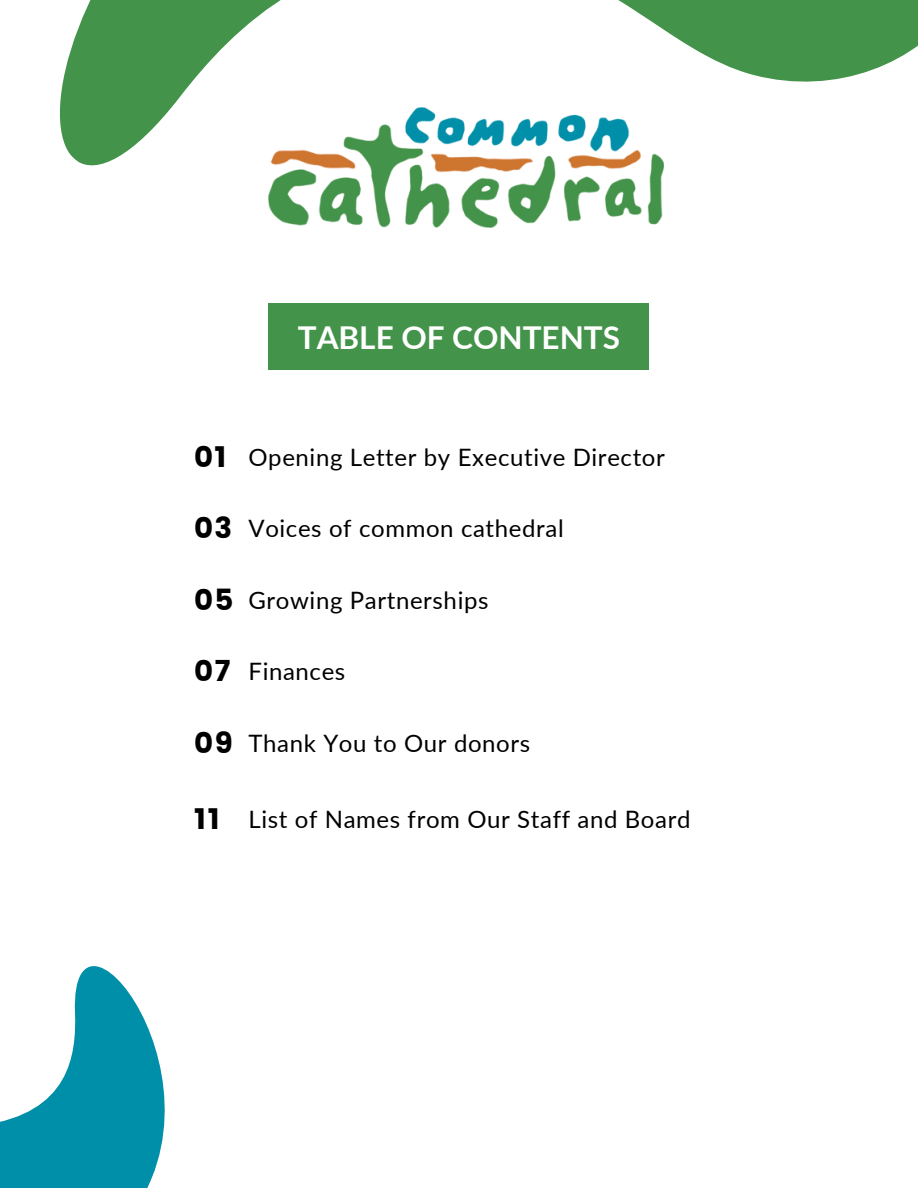
<style>
.page{position:relative;width:918px;height:1188px;background:#fff}
.page>*{position:absolute;margin:0;border:0;box-sizing:border-box;transform-origin:0 0}
.t1{font:700 31.5px "Lato";color:#fff}
.t2{font:29.25px "Poppins";letter-spacing:.05em;color:#000}
.t3{font:24px "Lato";letter-spacing:.025em;color:#000}
</style>
<div class="page">
<svg style="left:0;top:966px;width:165px;height:222px;fill:#008fa9"></svg>
<svg style="left:60px;top:0;width:858px;height:370px"></svg>
<p class="t1" style="left:298px;top:318px;width:324px">TABLE OF CONTENTS</p>
<p class="t2" style="left:194px;top:439px;width:34px">01</p>
<p class="t3" style="left:248px;top:442px;width:418px">Opening Letter by Executive Director</p>
<p class="t2" style="left:194px;top:511px;width:40px">03</p>
<p class="t3" style="left:248px;top:513px;width:317px">Voices of common cathedral</p>
<p class="t2" style="left:194px;top:583px;width:41px">05</p>
<p class="t3" style="left:248px;top:585px;width:242px">Growing Partnerships</p>
<p class="t2" style="left:194px;top:654px;width:38px">07</p>
<p class="t3" style="left:248px;top:656px;width:98px">Finances</p>
<p class="t2" style="left:194px;top:726px;width:41px">09</p>
<p class="t3" style="left:248px;top:728px;width:283px">Thank You to Our donors</p>
<p class="t2" style="left:194px;top:802px;width:28px">11</p>
<p class="t3" style="left:248px;top:804px;width:444px">List of Names from Our Staff and Board</p>
</div>
